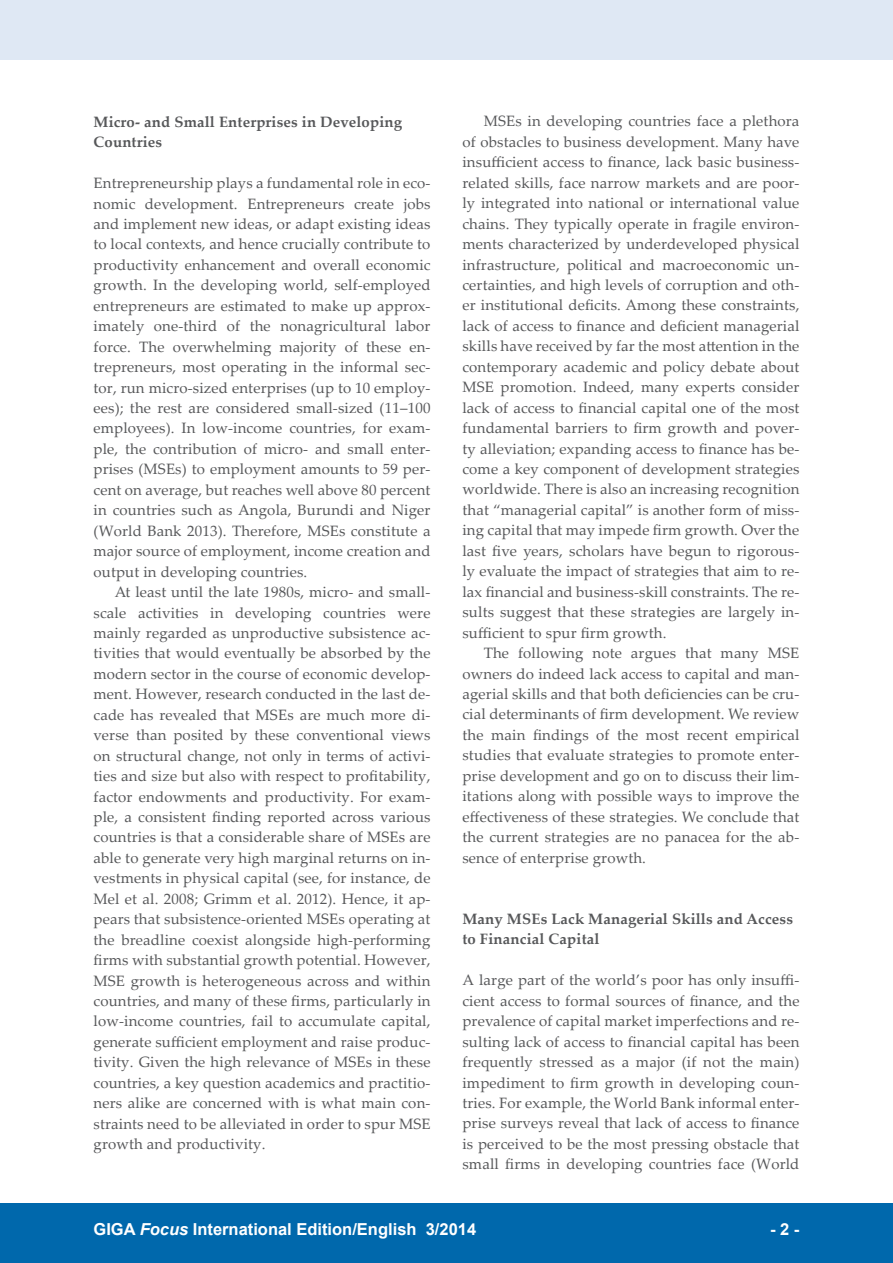
<style>
.page{position:relative;width:893px;height:1263px;background:#fff}
.page>*{position:absolute;margin:0;border:0;box-sizing:border-box;transform-origin:0 0}
.t1{font:700 16.5px "Arial";color:#fff}
.t2{font:15px/20.4px "Palatino Linotype";letter-spacing:.01em;color:#57585a;text-align:justify}
.t3{font:700 15px/20.4px "Palatino Linotype";letter-spacing:.01em;color:#57585a}
.s1{font-style:italic}
</style>
<div class="page">
<div style="left:0;top:1203px;width:893px;height:60px;background:#0068ac"></div>
<div style="left:0;top:0;width:893px;height:60px;background:#dfe8f4"></div>
<p class="t3" style="left:94px;top:111px;width:310px">Micro- and Small Enterprises in Developing<br>Countries</p>
<p class="t2" style="left:94px;top:172px;width:339px">Entrepreneurship plays a fundamental role in eco&shy;nomic development. Entrepreneurs create jobs and implement new ideas, or adapt existing ideas to local contexts, and hence crucially contribute to productivity enhancement and overall economic growth. In the developing world, self-employed entrepreneurs are estimated to make up approx&shy;imately one-third of the nonagricultural labor force. The overwhelming majority of these en&shy;trepreneurs, most operating in the informal sec&shy;tor, run micro-sized enterprises (up to 10 employ&shy;ees); the rest are considered small-sized (11–100 employees). In low-income countries, for exam&shy;ple, the contribution of micro- and small enter&shy;prises (MSEs) to employment amounts to 59 per&shy;cent on average, but reaches well above 80 percent in countries such as Angola, Burundi and Niger (World Bank 2013). Therefore, MSEs constitute a major source of employment, income creation and output in developing countries.</p>
<p class="t2" style="left:94px;top:581px;width:339px;text-indent:21px">At least until the late 1980s, micro- and small&shy;scale activities in developing countries were mainly regarded as unproductive subsistence ac&shy;tivities that would eventually be absorbed by the modern sector in the course of economic develop&shy;ment. However, research conducted in the last de&shy;cade has revealed that MSEs are much more di&shy;verse than posited by these conventional views on structural change, not only in terms of activi&shy;ties and size but also with respect to profitability, factor endowments and productivity. For exam&shy;ple, a consistent finding reported across various countries is that a considerable share of MSEs are able to generate very high marginal returns on in&shy;vestments in physical capital (see, for instance, de Mel et al. 2008; Grimm et al. 2012). Hence, it ap&shy;pears that subsistence-oriented MSEs operating at the breadline coexist alongside high-performing firms with substantial growth potential. However, MSE growth is heterogeneous across and within countries, and many of these firms, particularly in low-income countries, fail to accumulate capital, generate sufficient employment and raise produc&shy;tivity. Given the high relevance of MSEs in these countries, a key question academics and practitio&shy;ners alike are concerned with is what main con&shy;straints need to be alleviated in order to spur MSE growth and productivity.</p>
<p class="t2" style="left:462px;top:111px;width:339px;text-indent:21px">MSEs in developing countries face a plethora of obstacles to business development. Many have insufficient access to finance, lack basic business&shy;related skills, face narrow markets and are poor&shy;ly integrated into national or international value chains. They typically operate in fragile environ&shy;ments characterized by underdeveloped physical infrastructure, political and macroeconomic un&shy;certainties, and high levels of corruption and oth&shy;er institutional deficits. Among these constraints, lack of access to finance and deficient managerial skills have received by far the most attention in the contemporary academic and policy debate about MSE promotion. Indeed, many experts consider lack of access to financial capital one of the most fundamental barriers to firm growth and pover&shy;ty alleviation; expanding access to finance has be&shy;come a key component of development strategies worldwide. There is also an increasing recognition that “managerial capital” is another form of miss&shy;ing capital that may impede firm growth. Over the last five years, scholars have begun to rigorous&shy;ly evaluate the impact of strategies that aim to re&shy;lax financial and business-skill constraints. The re&shy;sults suggest that these strategies are largely in&shy;sufficient to spur firm growth.</p>
<p class="t2" style="left:462px;top:642px;width:338px;text-indent:21px">The following note argues that many MSE owners do indeed lack access to capital and man&shy;agerial skills and that both deficiencies can be cru&shy;cial determinants of firm development. We review the main findings of the most recent empirical studies that evaluate strategies to promote enter&shy;prise development and go on to discuss their lim&shy;itations along with possible ways to improve the effectiveness of these strategies. We conclude that the current strategies are no panacea for the ab&shy;sence of enterprise growth.</p>
<p class="t3" style="left:462px;top:908px;width:332px">Many MSEs Lack Managerial Skills and Access to Financial Capital</p>
<p class="t2" style="left:462px;top:969px;width:339px">A large part of the world’s poor has only insuffi&shy;cient access to formal sources of finance, and the prevalence of capital market imperfections and re&shy;sulting lack of access to financial capital has been frequently stressed as a major (if not the main) impediment to firm growth in developing coun&shy;tries. For example, the World Bank informal enter&shy;prise surveys reveal that lack of access to finance is perceived to be the most pressing obstacle that small firms in developing countries face (World</p>
<p class="t1" style="left:94px;top:1218px;width:384px">GIGA <span class="s1">Focus</span> International Edition/English 3/2014</p>
<p class="t1" style="left:770px;top:1218px;width:31px">- 2 -</p>
</div>
